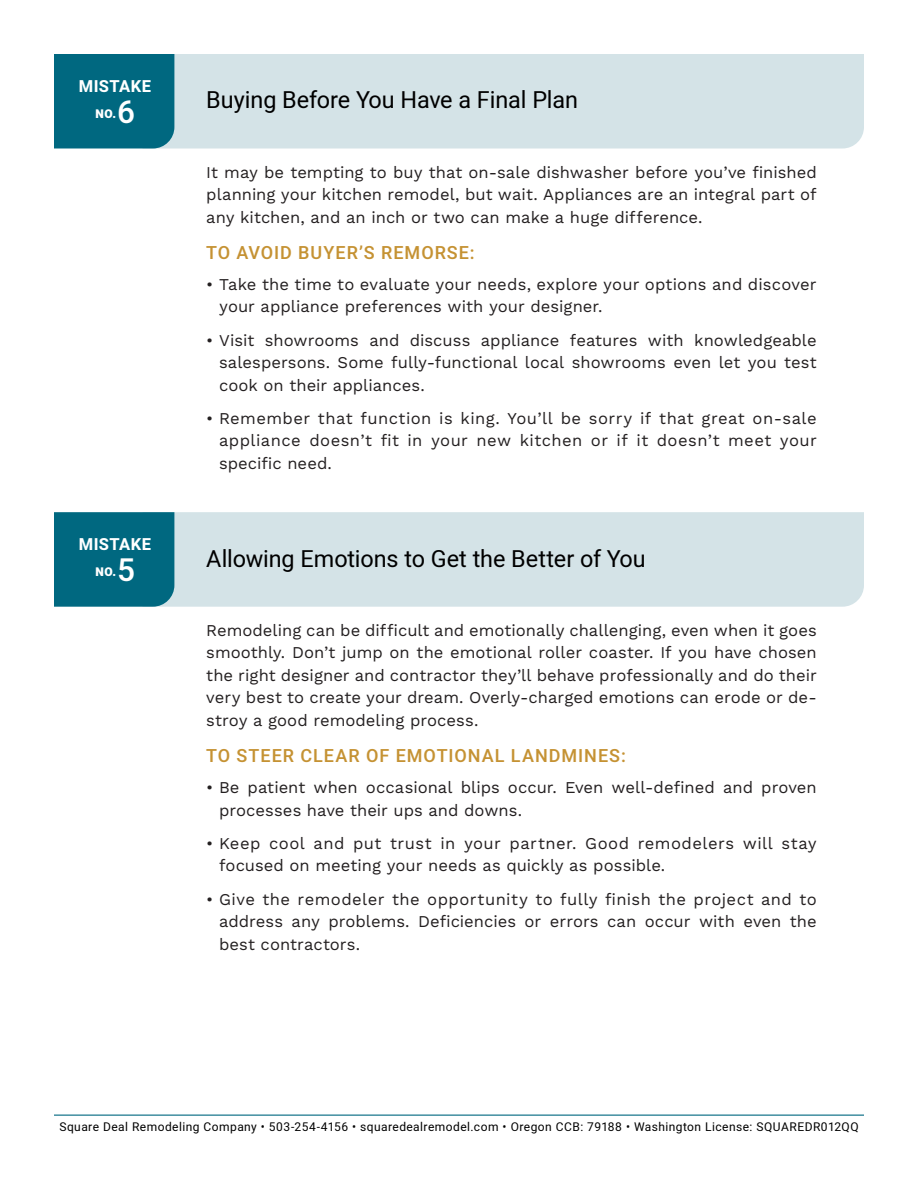
<style>
.page{position:relative;width:918px;height:1188px;background:#fff}
.page>*{position:absolute;margin:0;border:0;box-sizing:border-box;transform-origin:0 0}
.t1{font:500 31.5px "Heebo";color:#fff}
.new_mistake_header{font:23.4px "Heebo";letter-spacing:-.005em;color:#000}
.bullet_header{font:500 18px "Heebo";letter-spacing:.055em;color:#c59233}
.new_bullets{font:16.5px/22.5px "Work Sans";letter-spacing:.005em;color:#231f20}
.para{font:16.5px/22.5px "Work Sans";color:#231f20;text-align:justify}
.t2{font:700 16.5px "Heebo";letter-spacing:.03em;color:#fff}
.t3{font:12px "Heebo";letter-spacing:.035em;color:#000}
.t4{font:900 12px "Heebo";color:#fff}
</style>
<div class="page">
<div style="left:174px;top:54px;width:690px;height:95px;background:#d4e3e7"></div>
<div style="left:54px;top:54px;width:120px;height:95px;background:#006880"></div>
<div style="left:174px;top:512px;width:690px;height:95px;background:#d4e3e7"></div>
<div style="left:54px;top:512px;width:120px;height:95px;background:#006880"></div>
<hr style="left:54px;top:1115px;width:810px;height:1px;background:#006880">
<p class="t2" style="left:79px;top:75px;width:74px">MISTAKE</p>
<p class="t4" style="left:96px;top:106px;width:22px">NO.</p>
<p class="t1" style="left:117px;top:90px;width:19px">6</p>
<p class="t2" style="left:79px;top:533px;width:74px">MISTAKE</p>
<p class="t4" style="left:96px;top:564px;width:22px">NO.</p>
<p class="t1" style="left:117px;top:548px;width:19px">5</p>
<p class="new_mistake_header" style="left:206px;top:84px;width:373px">Buying Before You Have a Final Plan</p>
<p class="para" style="left:206px;top:162px;width:612px">It may be tempting to buy that on-sale dishwasher before you’ve finished planning your kitchen remodel, but wait. Appliances are an integral part of any kitchen, and an inch or two can make a huge difference.</p>
<p class="bullet_header" style="left:206px;top:240px;width:270px">TO AVOID BUYER’S REMORSE:</p>
<p class="new_bullets" style="left:219px;top:274px;width:599px;text-indent:-13px">• Take the time to evaluate your needs, explore your options and discover your appliance preferences with your designer.</p>
<p class="new_bullets" style="left:219px;top:330px;width:599px;text-align:justify;text-indent:-13px">• Visit showrooms and discuss appliance features with knowledgeable salespersons. Some fully-functional local showrooms even let you test cook on their appliances.</p>
<p class="new_bullets" style="left:219px;top:408px;width:599px;text-align:justify;text-indent:-13px">• Remember that function is king. You’ll be sorry if that great on-sale appliance doesn’t fit in your new kitchen or if it doesn’t meet your specific need.</p>
<p class="new_mistake_header" style="left:206px;top:542px;width:441px">Allowing Emotions to Get the Better of You</p>
<p class="para" style="left:206px;top:620px;width:612px">Remodeling can be difficult and emotionally challenging, even when it goes smoothly. Don’t jump on the emotional roller coaster. If you have chosen the right designer and contractor they’ll behave professionally and do their very best to create your dream. Overly-charged emotions can erode or de&shy;stroy a good remodeling process.</p>
<p class="bullet_header" style="left:206px;top:743px;width:421px">TO STEER CLEAR OF EMOTIONAL LANDMINES:</p>
<p class="new_bullets" style="left:219px;top:777px;width:599px;text-indent:-13px">• Be patient when occasional blips occur. Even well-defined and proven processes have their ups and downs.</p>
<p class="new_bullets" style="left:219px;top:833px;width:599px;text-indent:-13px">• Keep cool and put trust in your partner. Good remodelers will stay focused on meeting your needs as quickly as possible.</p>
<p class="new_bullets" style="left:219px;top:889px;width:599px;text-align:justify;text-indent:-13px">• Give the remodeler the opportunity to fully finish the project and to address any problems. Deficiencies or errors can occur with even the best contractors.</p>
<p class="t3" style="left:59px;top:1119px;width:801px">Square Deal Remodeling Company • 503-254-4156 • squaredealremodel.com • Oregon CCB: 79188 • Washington License: SQUAREDR012QQ</p>
</div>
